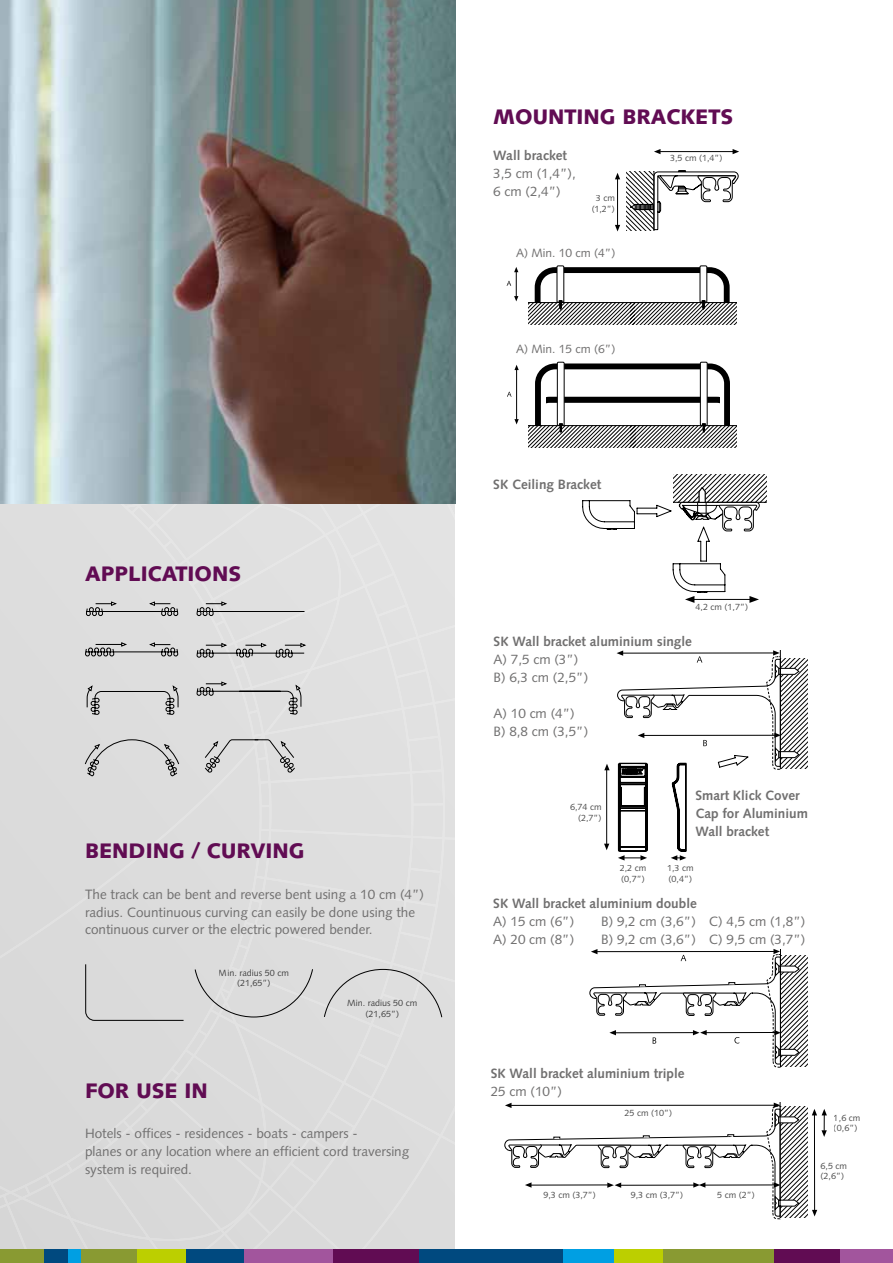
<style>
.page{position:relative;width:893px;height:1263px;background:#fff}
.page>*{position:absolute;margin:0;border:0;box-sizing:border-box;transform-origin:0 0}
.t1{font:900 21px "Syntax";color:#610c53}
.t2{font:13.5px/18px "Syntax";color:#706f6f}
.t3{font:700 13.5px/18px "Syntax";color:#706f6f}
.t4{font:12px "Syntax";color:#706f6f}
.t5{font:9px/10.5px "Syntax";color:#000}
</style>
<div class="page">
<div style="left:0;top:504px;width:455px;height:746px;background:#ddd"></div>
<div style="left:243px;top:1250px;width:90px;height:13px;background:#a2559d"></div>
<div style="left:836px;top:1250px;width:57px;height:13px;background:#a2559d"></div>
<div style="left:0;top:1250px;width:44px;height:13px;background:#899a32"></div>
<div style="left:68px;top:1250px;width:13px;height:13px;background:#009fe3"></div>
<div style="left:562px;top:1250px;width:52px;height:13px;background:#009fe3"></div>
<div style="left:186px;top:1250px;width:58px;height:13px;background:#00497f"></div>
<div style="left:418px;top:1250px;width:144px;height:13px;background:#00497f"></div>
<div style="left:44px;top:1250px;width:24px;height:13px;background:#00497f"></div>
<div style="left:333px;top:1250px;width:85px;height:13px;background:#610c53"></div>
<div style="left:774px;top:1250px;width:66px;height:13px;background:#610c53"></div>
<div style="left:81px;top:1250px;width:57px;height:13px;background:#899a32"></div>
<div style="left:662px;top:1250px;width:112px;height:13px;background:#899a32"></div>
<div style="left:138px;top:1250px;width:48px;height:13px;background:#bccf00"></div>
<div style="left:614px;top:1250px;width:49px;height:13px;background:#bccf00"></div>
<svg style="left:85px;top:739px;width:94px;height:37px;background:#cacaca"></svg>
<svg style="left:85px;top:601px;width:221px;height:114px;background:#cfcfcf"></svg>
<img style="left:0;top:0;width:455px;height:504px">
<svg style="left:205px;top:739px;width:90px;height:34px;background:#cacaca"></svg>
<div style="left:324px;top:969px;width:118px;height:49px;background:#dedede"></div>
<div style="left:195px;top:969px;width:118px;height:48px;background:#dcdcdc"></div>
<div style="left:85px;top:964px;width:99px;height:57px;background:#dadada"></div>
<svg style="left:733px;top:149px;width:6px;height:5px"></svg>
<svg style="left:654px;top:149px;width:6px;height:5px"></svg>
<hr style="left:660px;top:151px;width:73px;height:1px;background:#000">
<svg style="left:615px;top:173px;width:5px;height:6px"></svg>
<svg style="left:615px;top:225px;width:5px;height:6px"></svg>
<hr style="left:617px;top:179px;width:1px;height:46px;background:#000">
<svg style="left:626px;top:170px;width:113px;height:60px"></svg>
<svg style="left:582px;top:475px;width:185px;height:128px"></svg>
<svg style="left:604px;top:764px;width:6px;height:6px"></svg>
<svg style="left:604px;top:844px;width:5px;height:6px"></svg>
<hr style="left:606px;top:770px;width:1px;height:77px;background:#000">
<svg style="left:617px;top:650px;width:191px;height:210px"></svg>
<svg style="left:589px;top:949px;width:219px;height:118px"></svg>
<div style="left:700px;top:266px;width:7px;height:37px;border:1px solid #000"></div>
<div style="left:557px;top:266px;width:7px;height:37px;border:1px solid #000"></div>
<svg style="left:507px;top:267px;width:11px;height:34px"></svg>
<svg style="left:528px;top:267px;width:208px;height:58px"></svg>
<hr style="left:516px;top:370px;width:1px;height:49px;background:#000">
<svg style="left:514px;top:365px;width:5px;height:5px"></svg>
<svg style="left:514px;top:419px;width:5px;height:5px"></svg>
<hr style="left:528px;top:425px;width:209px;height:1px;background:#000">
<div style="left:700px;top:362px;width:7px;height:64px;border:1px solid #000"></div>
<div style="left:557px;top:362px;width:7px;height:64px;border:1px solid #000"></div>
<svg style="left:507px;top:392px;width:5px;height:5px"></svg>
<svg style="left:529px;top:363px;width:208px;height:85px"></svg>
<svg style="left:504px;top:1102px;width:323px;height:117px"></svg>
<h1 class="t1" style="left:493px;top:104px;width:242px">MOUNTING BRACKETS</h1>
<p class="t3" style="left:493px;top:146px;width:75px">Wall bracket</p>
<p class="t2" style="left:493px;top:164px;width:84px">3,5 cm (1,4”),<br>6 cm (2,4”)</p>
<p class="t5" style="left:670px;top:153px;width:54px">3,5 cm (1,4”)</p>
<p class="t5" style="left:591px;top:193px;width:25px;text-align:center">3 cm (1,2”)</p>
<p class="t4" style="left:516px;top:246px;width:101px">A) Min. 10 cm (4”)</p>
<p class="t4" style="left:516px;top:342px;width:101px">A) Min. 15 cm (6”)</p>
<p class="t3" style="left:493px;top:475px;width:110px">SK Ceiling Bracket</p>
<h1 class="t1" style="left:85px;top:561px;width:157px">APPLICATIONS</h1>
<p class="t5" style="left:696px;top:601px;width:54px">4,2 cm (1,7”)</p>
<p class="t3" style="left:494px;top:632px;width:200px">SK Wall bracket aluminium single</p>
<p class="t2" style="left:494px;top:650px;width:96px">A) 7,5 cm (3”)<br>B) 6,3 cm (2,5”)</p>
<p class="t2" style="left:494px;top:704px;width:96px">A) 10 cm (4”)<br>B) 8,8 cm (3,5”)</p>
<h1 class="t1" style="left:85px;top:838px;width:221px">BENDING / CURVING</h1>
<p class="t2" style="left:85px;top:885px;width:340px">The track can be bent and reverse bent using a 10 cm (4”) radius. Countinuous curving can easily be done using the continuous curver or the electric powered bender.</p>
<p class="t5" style="left:219px;top:967px;width:72px;text-align:center">Min. radius 50 cm (21,65”)</p>
<p class="t5" style="left:347px;top:998px;width:72px;text-align:center">Min. radius 50 cm (21,65”)</p>
<p class="t5" style="left:570px;top:802px;width:33px;text-align:right">6,74 cm (2,7”)</p>
<p class="t3" style="left:695px;top:786px;width:114px">Smart Klick Cover<br>Cap for Aluminium<br>Wall bracket</p>
<p class="t5" style="left:620px;top:863px;width:28px">2,2 cm (0,7”)</p>
<p class="t5" style="left:667px;top:863px;width:28px">1,3 cm (0,4”)</p>
<p class="t3" style="left:493px;top:894px;width:205px">SK Wall bracket aluminium double</p>
<p class="t2" style="left:493px;top:912px;width:83px">A) 15 cm (6”)</p>
<p class="t2" style="left:601px;top:912px;width:206px">B) 9,2 cm (3,6”) C) 4,5 cm (1,8”)</p>
<p class="t2" style="left:493px;top:930px;width:83px">A) 20 cm (8”)</p>
<p class="t2" style="left:601px;top:930px;width:206px">B) 9,2 cm (3,6”) C) 9,5 cm (3,7”)</p>
<p class="t3" style="left:491px;top:1065px;width:195px">SK Wall bracket aluminium triple</p>
<h1 class="t1" style="left:85px;top:1078px;width:124px">FOR USE IN</h1>
<p class="t2" style="left:491px;top:1083px;width:73px">25 cm (10”)</p>
<p class="t2" style="left:85px;top:1125px;width:326px">Hotels - offices - residences - boats - campers -<br>planes or any location where an efficient cord traversing system is required.</p>
<p class="t5" style="left:625px;top:1107px;width:49px">25 cm (10”)</p>
<p class="t5" style="left:543px;top:1189px;width:54px">9,3 cm (3,7”)</p>
<p class="t5" style="left:631px;top:1189px;width:54px">9,3 cm (3,7”)</p>
<p class="t5" style="left:717px;top:1189px;width:39px">5 cm (2”)</p>
<p class="t5" style="left:834px;top:1112px;width:28px">1,6 cm (0,6”)</p>
<p class="t5" style="left:820px;top:1160px;width:28px">6,5 cm (2,6”)</p>
</div>
